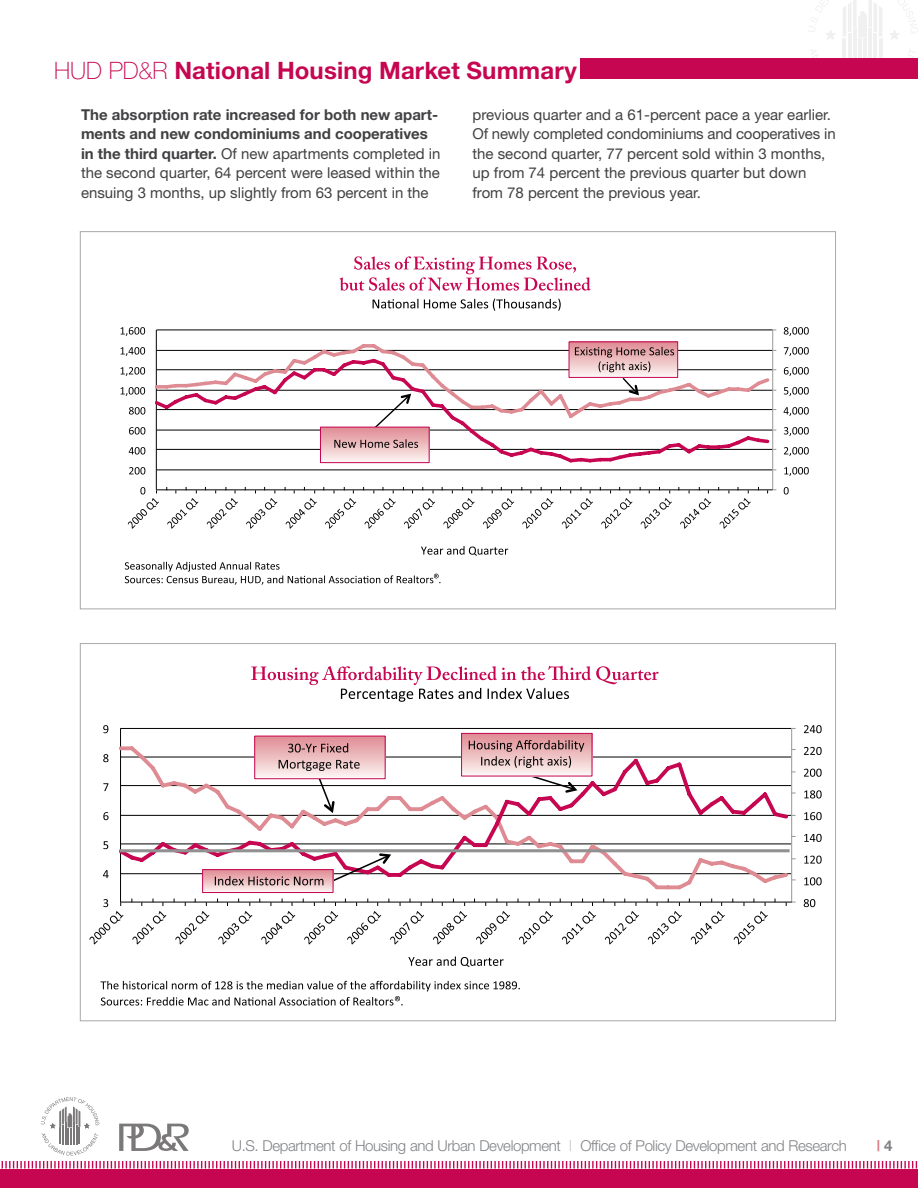
<style>
.page{position:relative;width:918px;height:1188px;background:#fff}
.page>*{position:absolute;margin:0;border:0;box-sizing:border-box;transform-origin:0 0}
.t1{font:700 24px "Helvetica Neue";letter-spacing:.005em;color:#c60651}
.Body_Text_Main{font:15px/19.5px "Helvetica Neue";color:#414042}
.t2{font:300 15px "Helvetica Neue";letter-spacing:-.025em;color:#808285}
.t3{font:700 15px "Helvetica Neue";color:#da7885}
.s1{font-weight:100}
.s2{font-weight:700}
.s3{color:#bcbec0}
.s4{color:#808285}
</style>
<div class="page">
<hr style="left:853px;top:29px;width:4px;height:41px;background:#f0f0f0">
<hr style="left:858px;top:39px;width:4px;height:31px;background:#f0f0f0">
<hr style="left:848px;top:33px;width:4px;height:37px;background:#f0f0f0">
<hr style="left:843px;top:38px;width:3px;height:30px;background:#231f20">
<hr style="left:868px;top:29px;width:4px;height:41px;background:#f0f0f0">
<hr style="left:874px;top:33px;width:3px;height:37px;background:#231f20">
<hr style="left:879px;top:38px;width:3px;height:30px;background:#231f20">
<hr style="left:863px;top:39px;width:4px;height:31px;background:#f0f0f0">
<svg style="left:809px;top:0;width:27px;height:40px"></svg>
<svg style="left:890px;top:0;width:28px;height:40px"></svg>
<svg style="left:811px;top:50px;width:7px;height:7px"></svg>
<svg style="left:843px;top:0;width:39px;height:38px"></svg>
<div style="left:580px;top:58px;width:338px;height:21px;background:#c60651"></div>
<svg style="left:1px;top:1097px;width:917px;height:72px"></svg>
<div style="left:0;top:1169px;width:918px;height:19px;background:#c60651"></div>
<hr style="left:157px;top:470px;width:616px;height:1px;background:#010101">
<hr style="left:157px;top:330px;width:616px;height:1px;background:#010101">
<hr style="left:772px;top:330px;width:1px;height:160px;background:#979797">
<hr style="left:156px;top:330px;width:1px;height:160px;background:#010101">
<hr style="left:156px;top:489px;width:617px;height:1px;background:#010101">
<svg style="left:767px;top:489px;width:9px;height:4px"></svg>
<svg style="left:155px;top:421px;width:617px;height:44px"></svg>
<svg style="left:155px;top:341px;width:617px;height:80px"></svg>
<svg style="left:784px;top:487px;width:5px;height:8px"></svg>
<svg style="left:784px;top:467px;width:25px;height:9px"></svg>
<svg style="left:784px;top:447px;width:25px;height:9px"></svg>
<svg style="left:784px;top:427px;width:25px;height:9px"></svg>
<svg style="left:784px;top:407px;width:25px;height:9px"></svg>
<svg style="left:784px;top:387px;width:25px;height:9px"></svg>
<svg style="left:784px;top:367px;width:25px;height:9px"></svg>
<svg style="left:784px;top:347px;width:25px;height:9px"></svg>
<svg style="left:784px;top:327px;width:25px;height:9px"></svg>
<svg style="left:129px;top:467px;width:16px;height:8px"></svg>
<svg style="left:129px;top:447px;width:16px;height:8px"></svg>
<svg style="left:129px;top:427px;width:16px;height:8px"></svg>
<svg style="left:129px;top:407px;width:16px;height:8px"></svg>
<svg style="left:121px;top:387px;width:24px;height:9px"></svg>
<svg style="left:121px;top:367px;width:24px;height:9px"></svg>
<svg style="left:121px;top:347px;width:24px;height:9px"></svg>
<svg style="left:121px;top:327px;width:24px;height:9px"></svg>
<svg style="left:128px;top:487px;width:31px;height:42px"></svg>
<svg style="left:166px;top:487px;width:32px;height:42px"></svg>
<svg style="left:205px;top:487px;width:33px;height:42px"></svg>
<svg style="left:245px;top:487px;width:32px;height:42px"></svg>
<svg style="left:285px;top:487px;width:32px;height:42px"></svg>
<svg style="left:323px;top:487px;width:33px;height:42px"></svg>
<svg style="left:363px;top:487px;width:33px;height:42px"></svg>
<svg style="left:403px;top:487px;width:32px;height:42px"></svg>
<svg style="left:442px;top:487px;width:33px;height:42px"></svg>
<svg style="left:482px;top:487px;width:32px;height:42px"></svg>
<svg style="left:521px;top:487px;width:33px;height:42px"></svg>
<svg style="left:560px;top:487px;width:33px;height:42px"></svg>
<svg style="left:600px;top:487px;width:32px;height:42px"></svg>
<svg style="left:640px;top:487px;width:32px;height:42px"></svg>
<svg style="left:678px;top:487px;width:33px;height:42px"></svg>
<svg style="left:718px;top:487px;width:33px;height:42px"></svg>
<svg style="left:340px;top:256px;width:251px;height:35px"></svg>
<svg style="left:373px;top:299px;width:188px;height:12px"></svg>
<svg style="left:421px;top:546px;width:87px;height:10px"></svg>
<svg style="left:571px;top:344px;width:105px;height:32px"></svg>
<svg style="left:322px;top:429px;width:106px;height:32px;background:#f2d1d2"></svg>
<div style="left:320px;top:427px;width:110px;height:36px;border:1px solid #c60651"></div>
<svg style="left:334px;top:393px;width:84px;height:55px"></svg>
<svg style="left:575px;top:347px;width:99px;height:49px"></svg>
<svg style="left:125px;top:562px;width:315px;height:23px"></svg>
<hr style="left:121px;top:728px;width:670px;height:1px;background:#010101">
<hr style="left:791px;top:728px;width:1px;height:174px;background:#979797">
<hr style="left:120px;top:728px;width:1px;height:174px;background:#010101">
<hr style="left:121px;top:902px;width:671px;height:1px;background:#010101">
<svg style="left:786px;top:902px;width:10px;height:4px"></svg>
<svg style="left:120px;top:755px;width:671px;height:125px"></svg>
<svg style="left:804px;top:899px;width:11px;height:8px"></svg>
<svg style="left:804px;top:877px;width:18px;height:8px"></svg>
<svg style="left:804px;top:856px;width:18px;height:8px"></svg>
<svg style="left:804px;top:834px;width:18px;height:8px"></svg>
<svg style="left:804px;top:812px;width:18px;height:8px"></svg>
<svg style="left:804px;top:790px;width:18px;height:8px"></svg>
<svg style="left:804px;top:769px;width:18px;height:8px"></svg>
<svg style="left:804px;top:747px;width:18px;height:8px"></svg>
<svg style="left:804px;top:725px;width:18px;height:8px"></svg>
<svg style="left:103px;top:870px;width:6px;height:8px"></svg>
<svg style="left:103px;top:841px;width:5px;height:8px"></svg>
<svg style="left:103px;top:812px;width:6px;height:8px"></svg>
<svg style="left:103px;top:783px;width:5px;height:8px"></svg>
<svg style="left:103px;top:754px;width:6px;height:8px"></svg>
<svg style="left:103px;top:725px;width:5px;height:8px"></svg>
<svg style="left:89px;top:899px;width:34px;height:45px"></svg>
<svg style="left:131px;top:899px;width:35px;height:45px"></svg>
<svg style="left:174px;top:899px;width:35px;height:45px"></svg>
<svg style="left:217px;top:899px;width:35px;height:45px"></svg>
<svg style="left:259px;top:899px;width:36px;height:45px"></svg>
<svg style="left:303px;top:899px;width:35px;height:45px"></svg>
<svg style="left:345px;top:899px;width:36px;height:45px"></svg>
<svg style="left:388px;top:899px;width:36px;height:45px"></svg>
<svg style="left:432px;top:899px;width:35px;height:45px"></svg>
<svg style="left:474px;top:899px;width:36px;height:45px"></svg>
<svg style="left:518px;top:899px;width:35px;height:45px"></svg>
<svg style="left:560px;top:899px;width:36px;height:45px"></svg>
<svg style="left:603px;top:899px;width:36px;height:45px"></svg>
<svg style="left:647px;top:899px;width:35px;height:45px"></svg>
<svg style="left:689px;top:899px;width:36px;height:45px"></svg>
<svg style="left:732px;top:899px;width:36px;height:45px"></svg>
<svg style="left:251px;top:666px;width:408px;height:36px"></svg>
<svg style="left:100px;top:981px;width:420px;height:25px"></svg>
<svg style="left:408px;top:956px;width:96px;height:11px"></svg>
<svg style="left:330px;top:853px;width:61px;height:30px"></svg>
<hr style="left:119px;top:849px;width:671px;height:3px;background:#929191">
<div style="left:462px;top:733px;width:130px;height:43px;background:linear-gradient(to bottom,#d9848c,#fdf7f4)"></div>
<div style="left:461px;top:733px;width:131px;height:43px;border:1px solid #c60651"></div>
<div style="left:255px;top:736px;width:130px;height:43px;background:linear-gradient(to bottom,#df8a91,#fcf6f4)"></div>
<div style="left:254px;top:736px;width:132px;height:43px;border:1px solid #c60651"></div>
<svg style="left:204px;top:871px;width:127px;height:20px;background:#ebbec0"></svg>
<div style="left:202px;top:869px;width:131px;height:24px;border:1px solid #c60651"></div>
<svg style="left:469px;top:740px;width:115px;height:53px"></svg>
<svg style="left:288px;top:743px;width:60px;height:10px"></svg>
<svg style="left:279px;top:760px;width:81px;height:53px"></svg>
<svg style="left:215px;top:876px;width:108px;height:9px"></svg>
<h1 class="t1" style="left:54px;top:55px;width:525px"><span class="s1">HUD PD&amp;R</span> National Housing Market Summary</h1>
<p class="Body_Text_Main" style="left:81px;top:104px;width:361px"><span class="s2">The absorption rate increased for both new apart&shy;ments and new condominiums and cooperatives in the third quarter.</span> Of new apartments completed in the second quarter, 64 percent were leased within the ensuing 3 months, up slightly from 63 percent in the</p>
<p class="Body_Text_Main" style="left:472px;top:105px;width:365px">previous quarter and a 61-percent pace a year earlier.<br>Of newly completed condominiums and cooperatives in the second quarter, 77 percent sold within 3 months, up from 74 percent the previous quarter but down from 78 percent the previous year.</p>
<p class="t2" style="left:232px;top:1136px;width:617px">U.S. Department of Housing and Urban Development <span class="s3">|</span> Office of Policy Development and Research</p>
<p class="t3" style="left:877px;top:1136px;width:17px">| <span class="s4">4</span></p>
</div>
